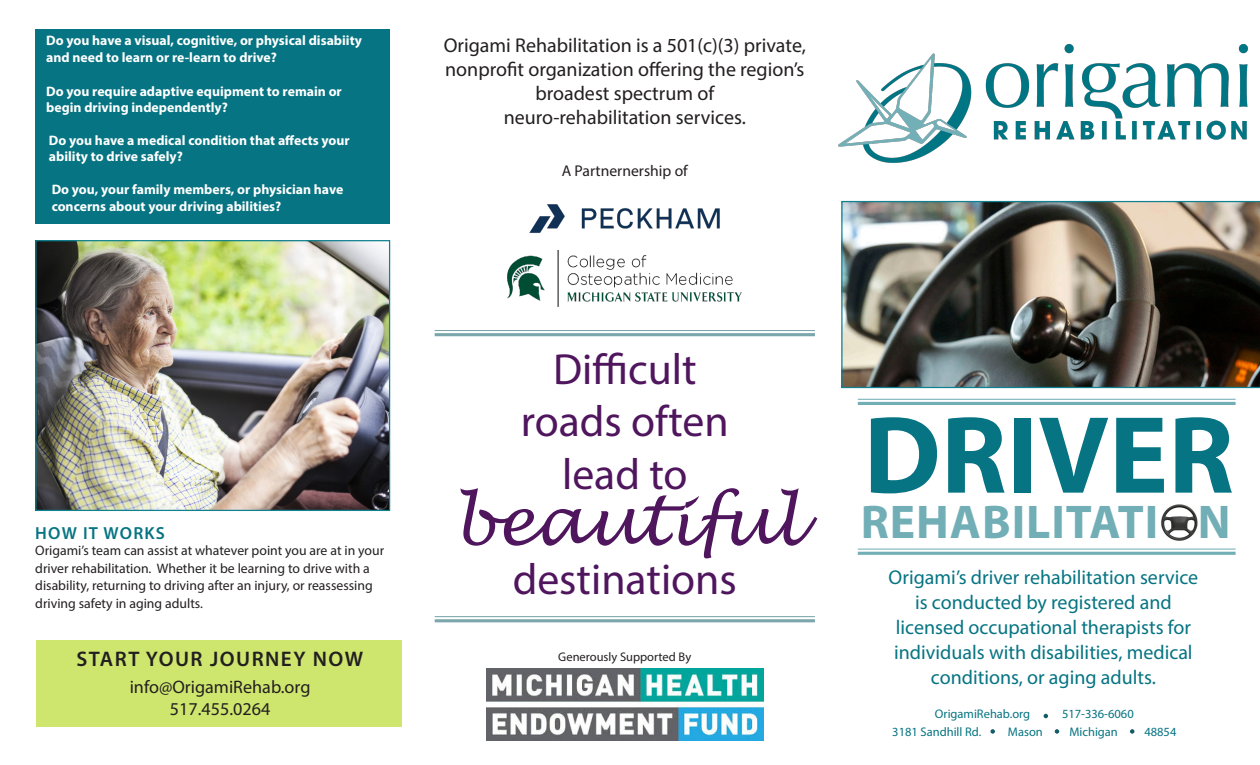
<style>
.page{position:relative;width:1260px;height:765px;background:#fff}
.page>*{position:absolute;margin:0;border:0;box-sizing:border-box;transform-origin:0 0}
.t1{font:700 111px "Myriad Pro";color:#067482}
.t2{font:italic 66.25px "Lucida Handwriting";color:#4f165e}
.t3{font:700 47.5px "Myriad Pro";letter-spacing:.02em;color:#72aeb6}
.t4{font:43.75px/52.5px "Myriad Pro";color:#4f165e;text-align:center}
.t5{font:600 21.12px "Myriad Pro";letter-spacing:.07em;color:#231f20}
.t6{font:20px/25px "Myriad Pro";color:#067482;text-align:center}
.t7{font:20px/24px "Myriad Pro";color:#231f20;text-align:center}
.t8{font:18.12px "Myriad Pro";color:#231f20}
.t9{font:600 17.5px "Myriad Pro";letter-spacing:.07em;color:#067482}
.t10{font:15.62px "Myriad Pro";color:#231f20}
.t11{font:700 13.75px/16.5px "Myriad Pro";color:#fff}
.t12{font:13.75px/17.5px "Myriad Pro";color:#231f20}
.t13{font:12.5px "Myriad Pro";color:#067482}
.t14{font:12.5px "Myriad Pro";color:#231f20}
</style>
<div class="page">
<img style="left:839px;top:45px;width:408px;height:118px">
<div style="left:35px;top:29px;width:355px;height:194px;background:#067482"></div>
<img style="left:37px;top:242px;width:351px;height:267px">
<div style="left:35px;top:240px;width:355px;height:271px;border:1px solid #108190"></div>
<div style="left:36px;top:640px;width:366px;height:87px;background:#cee66e"></div>
<img style="left:508px;top:251px;width:234px;height:55px">
<img style="left:529px;top:204px;width:191px;height:29px">
<img style="left:486px;top:669px;width:277px;height:71px">
<hr style="left:435px;top:330px;width:380px;height:1px;background:#7ba7ac">
<hr style="left:435px;top:333px;width:380px;height:3px;background:#7ba7ac">
<hr style="left:435px;top:616px;width:380px;height:1px;background:#7ba7ac">
<hr style="left:435px;top:619px;width:380px;height:3px;background:#7ba7ac">
<svg style="left:1130px;top:729px;width:4px;height:5px"></svg>
<svg style="left:990px;top:729px;width:5px;height:5px"></svg>
<svg style="left:1055px;top:729px;width:4px;height:5px"></svg>
<svg style="left:1044px;top:714px;width:4px;height:4px"></svg>
<img style="left:841px;top:201px;width:419px;height:187px">
<img style="left:1161px;top:504px;width:37px;height:37px">
<hr style="left:858px;top:399px;width:378px;height:1px;background:#72aeb6">
<hr style="left:858px;top:402px;width:378px;height:3px;background:#72aeb6">
<hr style="left:858px;top:549px;width:378px;height:1px;background:#72aeb6">
<hr style="left:858px;top:552px;width:378px;height:3px;background:#72aeb6">
<p class="t11" style="left:46px;top:32px;width:317px">Do you have a visual, cognitive, or physical disabiity and need to learn or re-learn to drive?</p>
<p class="t11" style="left:46px;top:82px;width:297px">Do you require adaptive equipment to remain or begin driving independently?</p>
<p class="t11" style="left:49px;top:132px;width:302px">Do you have a medical condition that affects your ability to drive safely?</p>
<p class="t11" style="left:52px;top:181px;width:293px">Do you, your family members, or physician have concerns about your driving abilities?</p>
<p class="t9" style="left:35px;top:522px;width:131px">HOW IT WORKS</p>
<p class="t12" style="left:35px;top:542px;width:350px">Origami’s team can assist at whatever point you are at in your driver rehabilitation. Whether it be learning to drive with a disability, returning to driving after an injury, or reassessing driving safety in aging adults.</p>
<p class="t5" style="left:76px;top:646px;width:288px">START YOUR JOURNEY NOW</p>
<p class="t8" style="left:130px;top:676px;width:182px">info@OrigamiRehab.org</p>
<p class="t8" style="left:170px;top:697px;width:102px">517.455.0264</p>
<p class="t7" style="left:444px;top:33px;width:364px">Origami Rehabilitation is a 501(c)(3) private, nonprofit organization offering the region’s broadest spectrum of</p>
<p class="t7" style="left:504px;top:105px;width:244px">neuro-rehabilitation services.</p>
<p class="t10" style="left:562px;top:161px;width:128px">A Partnernership of</p>
<p class="t4" style="left:521px;top:342px;width:209px">Difficult roads often lead to</p>
<p class="t2" style="left:452px;top:481px;width:349px">beautiful</p>
<p class="t4" style="left:513px;top:552px;width:226px">destinations</p>
<p class="t14" style="left:558px;top:649px;width:135px">Generously Supported By</p>
<p class="t1" style="left:864px;top:383px;width:372px">DRIVER</p>
<p class="t3" style="left:861px;top:491px;width:299px">REHABILITATI</p>
<p class="t3" style="left:1198px;top:491px;width:34px">N</p>
<p class="t6" style="left:889px;top:564px;width:311px">Origami’s driver rehabilitation service is conducted by registered and licensed occupational therapists for individuals with disabilities, medical conditions, or aging adults.</p>
<p class="t13" style="left:935px;top:706px;width:97px">OrigamiRehab.org</p>
<p class="t13" style="left:1062px;top:706px;width:73px">517-336-6060</p>
<p class="t13" style="left:892px;top:724px;width:91px">3181 Sandhill Rd.</p>
<p class="t13" style="left:1008px;top:724px;width:36px">Mason</p>
<p class="t13" style="left:1069px;top:724px;width:50px">Michigan</p>
<p class="t13" style="left:1144px;top:724px;width:34px">48854</p>
</div>
